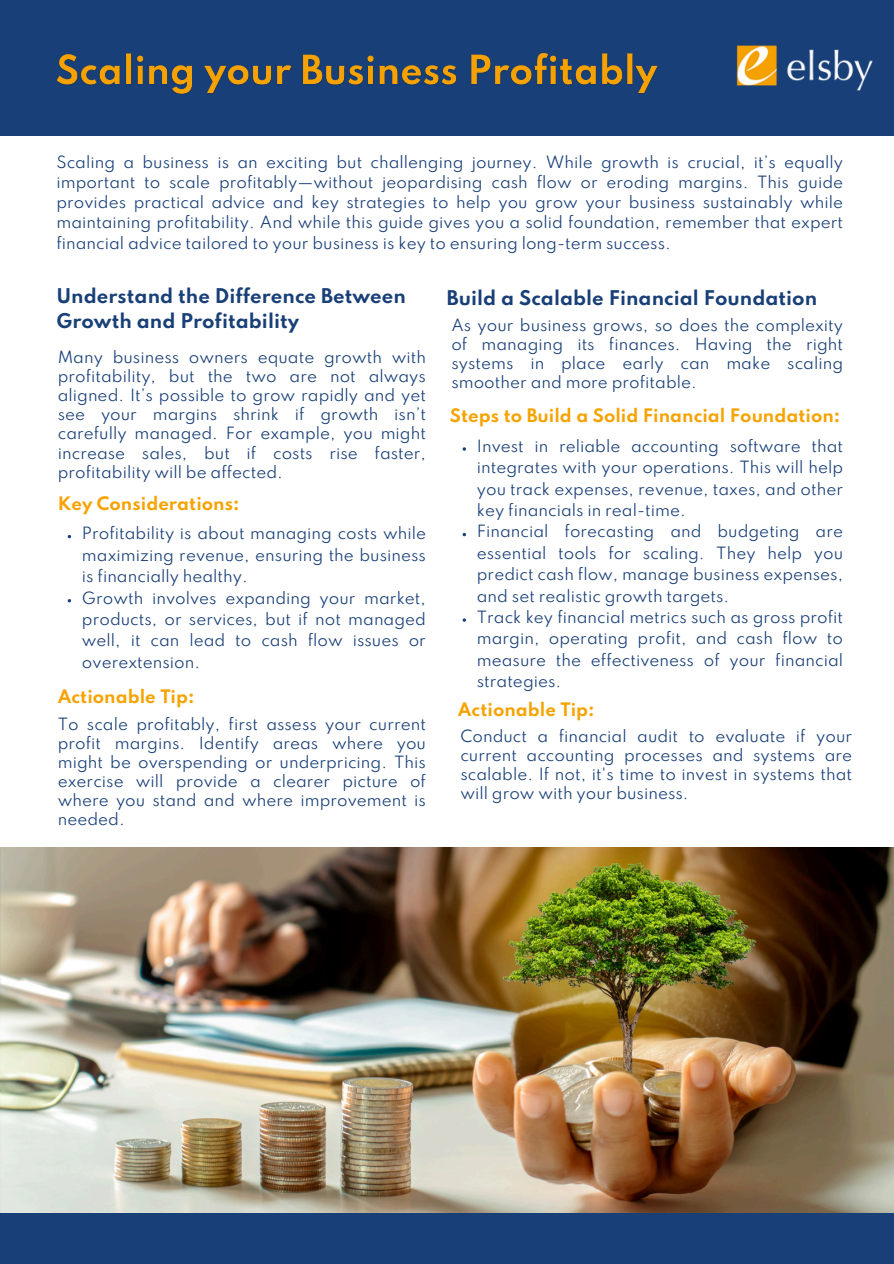
<style>
.page{position:relative;width:894px;height:1264px;background:#fff}
.page>*{position:absolute;margin:0;border:0;box-sizing:border-box;transform-origin:0 0}
.t1{font:700 18px/24.8px "Spartan";color:#183f77}
.t2{font:700 16.5px "Spartan";color:#f6a300}
.t3{font:15px/19.2px "Spartan";color:#183f77;text-align:justify}
</style>
<div class="page">
<div style="left:0;top:0;width:893px;height:136px;background:#183f77"></div>
<div style="left:0;top:1210px;width:893px;height:53px;background:#183f77"></div>
<img style="left:736px;top:45px;width:137px;height:46px">
<img style="left:0;top:848px;width:893px;height:364px">
<img style="left:56px;top:52px;width:602px;height:42px">
<svg style="left:462px;top:533px;width:4px;height:3px"></svg>
<p class="t3" style="left:56px;top:153px;width:788px;line-height:20.2px">Scaling a business is an exciting but challenging journey. While growth is crucial, it’s equally important to scale profitably—without jeopardising cash flow or eroding margins. This guide provides practical advice and key strategies to help you grow your business sustainably while maintaining profitability. And while this guide gives you a solid foundation, remember that expert financial advice tailored to your business is key to ensuring long-term success.</p>
<p class="t1" style="left:56px;top:286px;width:351px">Understand the Difference Between<br>Growth and Profitability</p>
<h2 class="t3" style="left:58px;top:349px;width:369px">Many business owners equate growth with profitability, but the two are not always aligned. It’s possible to grow rapidly and yet see your margins shrink if growth isn’t carefully managed. For example, you might increase sales, but if costs rise faster, profitability will be affected.</h2>
<p class="t2" style="left:58px;top:496px;width:183px">Key Considerations:</p>
<p class="t3" style="left:82px;top:524px;width:345px;line-height:21.3px">Profitability is about managing costs while maximizing revenue, ensuring the business is financially healthy.</p>
<h2 class="t3" style="left:82px;top:588px;width:345px;line-height:21.3px">Growth involves expanding your market, products, or services, but if not managed well, it can lead to cash flow issues or overextension.</h2>
<p class="t2" style="left:58px;top:688px;width:138px">Actionable Tip:</p>
<h2 class="t3" style="left:58px;top:715px;width:369px">To scale profitably, first assess your current profit margins. Identify areas where you might be overspending or underpricing. This exercise will provide a clearer picture of where you stand and where improvement is needed.</h2>
<h2 class="t1" style="left:447px;top:287px;width:372px">Build a Scalable Financial Foundation</h2>
<p class="t3" style="left:451px;top:317px;width:393px">As your business grows, so does the complexity of managing its finances. Having the right systems in place early can make scaling smoother and more profitable.</p>
<p class="t2" style="left:449px;top:407px;width:392px">Steps to Build a Solid Financial Foundation:</p>
<p class="t3" style="left:476px;top:436px;width:367px;line-height:21.3px">Invest in reliable accounting software that integrates with your operations. This will help you track expenses, revenue, taxes, and other key financials in real-time.</p>
<h2 class="t3" style="left:476px;top:522px;width:367px;line-height:21.3px">Financial forecasting and budgeting are essential tools for scaling. They help you predict cash flow, manage business expenses, and set realistic growth targets.</h2>
<p class="t3" style="left:476px;top:607px;width:367px;line-height:21.3px">Track key financial metrics such as gross profit margin, operating profit, and cash flow to measure the effectiveness of your financial strategies.</p>
<p class="t2" style="left:458px;top:701px;width:138px">Actionable Tip:</p>
<h2 class="t3" style="left:460px;top:727px;width:393px">Conduct a financial audit to evaluate if your current accounting processes and systems are scalable. If not, it's time to invest in systems that will grow with your business.</h2>
</div>
